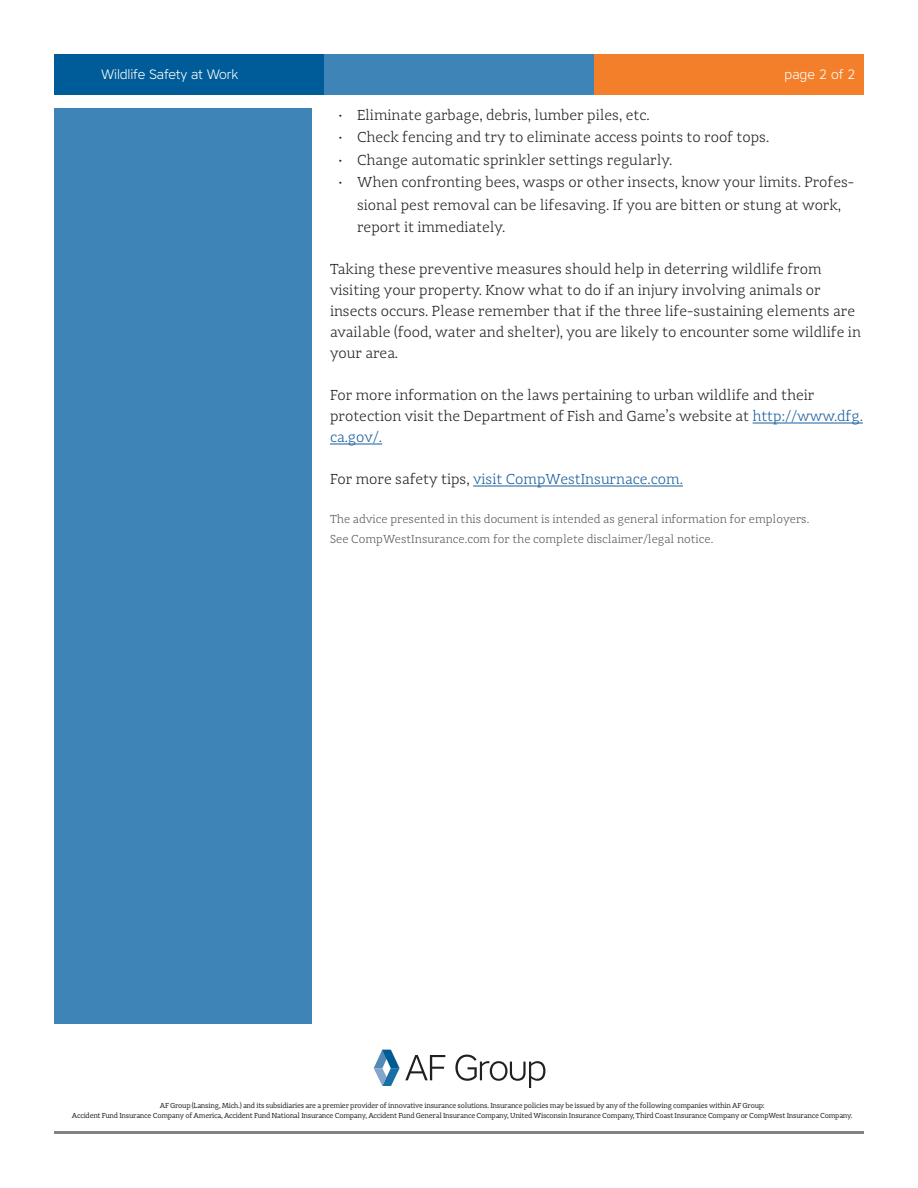
<style>
.page{position:relative;width:918px;height:1188px;background:#fff}
.page>*{position:absolute;margin:0;border:0;box-sizing:border-box;transform-origin:0 0}
.p__paragraphs{font:300 15px/21px "Adagio Slab";color:#231f20}
.body_text_bullets{font:300 15px/22.5px "Adagio Slab";color:#231f20}
.p__paragraphs-2{font:300 15px "Adagio Slab";color:#175d9e}
.Page_Count_Heading{font:300 13.5px "Core Sans A";letter-spacing:-.01em;color:#fff}
.p__paragraphs-3{font:300 12px "Adagio Slab";color:#57585a}
.t1{font:7.5px/10.5px "Adagio Slab";letter-spacing:-.03em;color:#231f20;text-align:center}
.s1{color:#175d9e}
.s2{color:#231f20}
</style>
<div class="page">
<div style="left:54px;top:54px;width:270px;height:40px;background:#005c98"></div>
<div style="left:324px;top:54px;width:270px;height:40px;background:#3f84b6"></div>
<div style="left:594px;top:54px;width:270px;height:40px;background:#f47f2a"></div>
<svg style="left:455px;top:1055px;width:90px;height:33px"></svg>
<svg style="left:374px;top:1050px;width:71px;height:36px"></svg>
<hr style="left:54px;top:1131px;width:810px;height:3px;background:#808285">
<hr style="left:753px;top:423px;width:110px;height:1px;background:#175d9e">
<hr style="left:330px;top:444px;width:52px;height:1px;background:#175d9e">
<hr style="left:473px;top:486px;width:210px;height:1px;background:#175d9e">
<div style="left:54px;top:108px;width:258px;height:916px;background:#3f84b6"></div>
<p class="Page_Count_Heading" style="left:101px;top:66px;width:139px">Wildlife Safety at Work</p>
<p class="Page_Count_Heading" style="left:785px;top:65px;width:72px">page 2 of 2</p>
<p class="body_text_bullets" style="left:339px;top:104px;width:312px">• Eliminate garbage, debris, lumber piles, etc.</p>
<p class="body_text_bullets" style="left:339px;top:126px;width:432px">• Check fencing and try to eliminate access points to roof tops.</p>
<p class="body_text_bullets" style="left:339px;top:149px;width:335px">• Change automatic sprinkler settings regularly.</p>
<p class="body_text_bullets" style="left:357px;top:171px;width:499px;text-indent:-18px">• When confronting bees, wasps or other insects, know your limits. Profes&shy;sional pest removal can be lifesaving. If you are bitten or stung at work, report it immediately.</p>
<p class="p__paragraphs" style="left:330px;top:259px;width:532px">Taking these preventive measures should help in deterring wildlife from visiting your property. Know what to do if an injury involving animals or insects occurs. Please remember that if the three life-sustaining elements are available (food, water and shelter), you are likely to encounter some wildlife in your area.</p>
<p class="p__paragraphs" style="left:330px;top:385px;width:535px">For more information on the laws pertaining to urban wildlife and their protection visit the Department of Fish and Game’s website at <span class="s1">http://www.dfg. ca.gov/.</span></p>
<p class="p__paragraphs-2" style="left:330px;top:470px;width:354px"><span class="s2">For more safety tips,</span> visit CompWestInsurnace.com.</p>
<p class="p__paragraphs-3" style="left:330px;top:512px;width:481px">The advice presented in this document is intended as general information for employers.</p>
<p class="p__paragraphs-3" style="left:330px;top:532px;width:385px">See CompWestInsurance.com for the complete disclaimer/legal notice.</p>
<p class="t1" style="left:72px;top:1100px;width:782px">AF Group (Lansing, Mich.) and its subsidiaries are a premier provider of innovative insurance solutions. Insurance policies may be issued by any of the following companies within AF Group:<br>Accident Fund Insurance Company of America, Accident Fund National Insurance Company, Accident Fund General Insurance Company, United Wisconsin Insurance Company, Third Coast Insurance Company or CompWest Insurance Company.</p>
</div>
